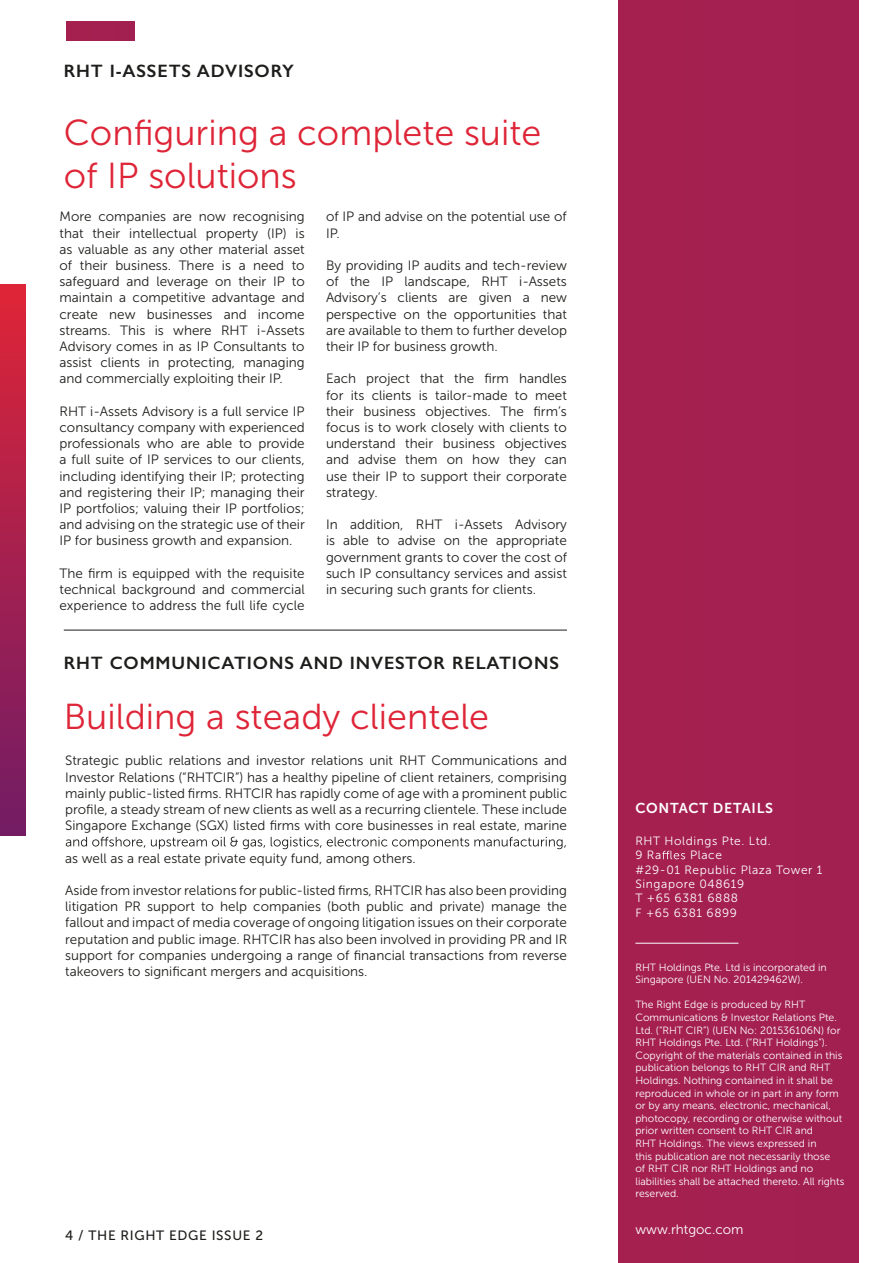
<style>
.page{position:relative;width:893px;height:1263px;background:#fff}
.page>*{position:absolute;margin:0;border:0;box-sizing:border-box;transform-origin:0 0}
.t1{font:36px/43.2px "Museo Sans 300";color:#de2537}
.t2{font:600 18px "Gill Sans";letter-spacing:.05em;color:#1d1d1b}
.t3{font:14.25px "Museo Sans 700";letter-spacing:.05em;color:#fff}
.t4{font:13.5px/16.2px "Museo Sans 300";color:#1d1d1b;text-align:justify}
.t5{font:13.5px "Museo Sans 500";letter-spacing:.05em;color:#1d1d1b}
.t6{font:13.5px "Museo Sans 300";color:#fff}
.t7{font:12px/14.4px "Museo Sans 300";letter-spacing:.05em;color:#fff}
.t8{font:10.5px/12.6px "Museo Sans 300";color:#fff}
</style>
<div class="page">
<svg style="left:66px;top:837px;width:500px;height:12px"></svg>
<hr style="left:64px;top:630px;width:503px;height:1px;background:#1d1d1b">
<div style="left:67px;top:21px;width:68px;height:19px;background:#a32050"></div>
<div style="left:0;top:284px;width:25px;height:552px;background:linear-gradient(to bottom,#de2537,#701c66)"></div>
<div style="left:618px;top:0;width:241px;height:1263px;background:#a32050"></div>
<svg style="left:662px;top:851px;width:23px;height:8px"></svg>
<hr style="left:635px;top:943px;width:103px;height:1px;background:#fff">
<h2 class="t2" style="left:64px;top:60px;width:232px">RHT I-ASSETS ADVISORY</h2>
<h1 class="t1" style="left:64px;top:111px;width:479px">Configuring a complete suite of IP solutions</h1>
<p class="t4" style="left:60px;top:209px;width:247px">More companies are now recognising that their intellectual property (IP) is as valuable as any other material asset of their business. There is a need to safeguard and leverage on their IP to maintain a competitive advantage and create new businesses and income streams. This is where RHT i-Assets Advisory comes in as IP Consultants to assist clients in protecting, managing and commercially exploiting their IP.</p>
<p class="t4" style="left:60px;top:403px;width:247px">RHT i-Assets Advisory is a full service IP consultancy company with experienced professionals who are able to provide a full suite of IP services to our clients, including identifying their IP; protecting and registering their IP; managing their IP portfolios; valuing their IP portfolios; and advising on the strategic use of their IP for business growth and expansion.</p>
<p class="t4" style="left:60px;top:565px;width:247px">The firm is equipped with the requisite technical background and commercial experience to address the full life cycle</p>
<p class="t4" style="left:326px;top:209px;width:242px">of IP and advise on the potential use of<br>IP.</p>
<p class="t4" style="left:326px;top:257px;width:243px">By providing IP audits and tech-review of the IP landscape, RHT i-Assets Advisory’s clients are given a new perspective on the opportunities that are available to them to further develop their IP for business growth.</p>
<p class="t4" style="left:326px;top:371px;width:242px">Each project that the firm handles for its clients is tailor-made to meet their business objectives. The firm’s focus is to work closely with clients to understand their business objectives and advise them on how they can use their IP to support their corporate strategy.</p>
<p class="t4" style="left:326px;top:517px;width:243px">In addition, RHT i-Assets Advisory is able to advise on the appropriate government grants to cover the cost of such IP consultancy services and assist in securing such grants for clients.</p>
<h2 class="t2" style="left:64px;top:652px;width:497px">RHT COMMUNICATIONS AND INVESTOR RELATIONS</h2>
<h1 class="t1" style="left:64px;top:695px;width:427px">Building a steady clientele</h1>
<p class="t4" style="left:65px;top:753px;width:503px">Strategic public relations and investor relations unit RHT Communications and Investor Relations (“RHTCIR”) has a healthy pipeline of client retainers, comprising mainly public-listed firms. RHTCIR has rapidly come of age with a prominent public profile, a steady stream of new clients as well as a recurring clientele. These include Singapore Exchange (SGX) listed firms with core businesses in real estate, marine</p>
<p class="t4" style="left:65px;top:850px;width:352px">as well as a real estate private equity fund, among others.</p>
<p class="t4" style="left:65px;top:882px;width:503px">Aside from investor relations for public-listed firms, RHTCIR has also been providing litigation PR support to help companies (both public and private) manage the fallout and impact of media coverage of ongoing litigation issues on their corporate reputation and public image. RHTCIR has also been involved in providing PR and IR support for companies undergoing a range of financial transactions from reverse takeovers to significant mergers and acquisitions.</p>
<p class="t5" style="left:65px;top:1228px;width:199px">4 / THE RIGHT EDGE ISSUE 2</p>
<p class="t3" style="left:635px;top:800px;width:139px">CONTACT DETAILS</p>
<p class="t7" style="left:635px;top:833px;width:137px">RHT Holdings Pte. Ltd.<br>9 Ra</p>
<p class="t7" style="left:635px;top:848px;width:189px;text-indent:55px">Place<br>#29-01 Republic Plaza Tower 1<br>Singapore 048619<br>T +65 6381 6888<br>F +65 6381 6899</p>
<p class="t8" style="left:635px;top:961px;width:193px">RHT Holdings Pte. Ltd is incorporated in<br>Singapore (UEN No. 201429462W).</p>
<p class="t8" style="left:635px;top:999px;width:210px">The Right Edge is produced by RHT Communications &amp; Investor Relations Pte.<br>Ltd. (“RHT CIR”) (UEN No: 201536106N) for RHT Holdings Pte. Ltd. (“RHT Holdings”).<br>Copyright of the materials contained in this publication belongs to RHT CIR and RHT Holdings. Nothing contained in it shall be reproduced in whole or in part in any form or by any means, electronic, mechanical, photocopy, recording or otherwise without prior written consent to RHT CIR and<br>RHT Holdings. The views expressed in<br>this publication are not necessarily those<br>of RHT CIR nor RHT Holdings and no liabilities shall be attached thereto. All rights reserved.</p>
<p class="t6" style="left:635px;top:1222px;width:110px">www.rhtgoc.com</p>
</div>
